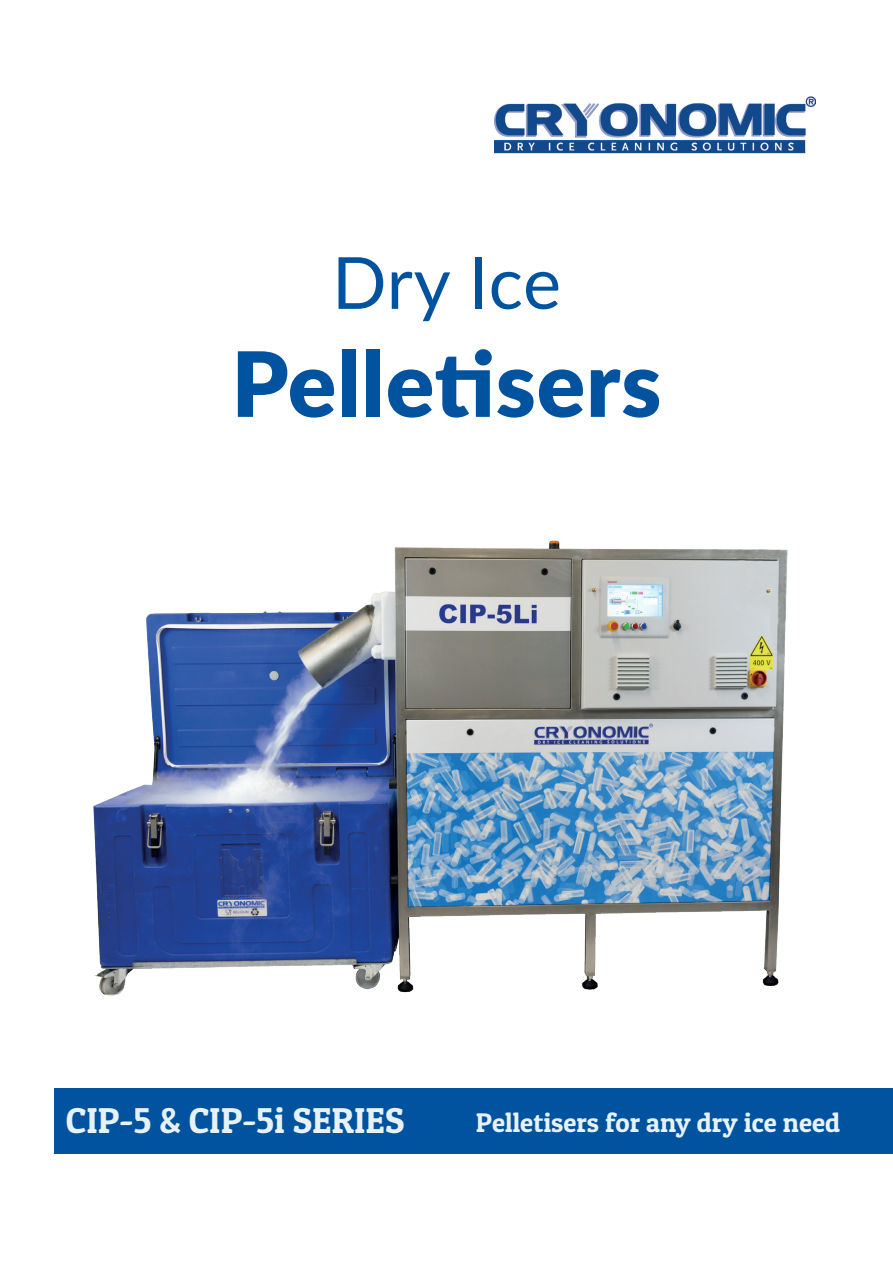
<style>
.page{position:relative;width:893px;height:1263px;background:#fff}
.page>*{position:absolute;margin:0;border:0;box-sizing:border-box;transform-origin:0 0}
.t1{font:900 90px "Lato";letter-spacing:.01em;color:#0153a0}
.t2{font:72px "Lato";color:#0153a0}
.t3{font:36px "Patua One";color:#e7f2f7}
.t4{font:27px "Patua One";color:#e7f2f7}
</style>
<div class="page">
<img style="left:495px;top:96px;width:321px;height:58px">
<img style="left:93px;top:540px;width:695px;height:456px">
<div style="left:54px;top:1089px;width:839px;height:65px;background:#0153a0"></div>
<h2 class="t2" style="left:332px;top:231px;width:231px">Dry Ice</h2>
<h1 class="t1" style="left:231px;top:316px;width:431px">Pelletisers</h1>
<h3 class="t3" style="left:66px;top:1097px;width:340px">CIP-5 &amp; CIP-5i SERIES</h3>
<p class="t4" style="left:476px;top:1106px;width:366px">Pelletisers for any dry ice need</p>
</div>
